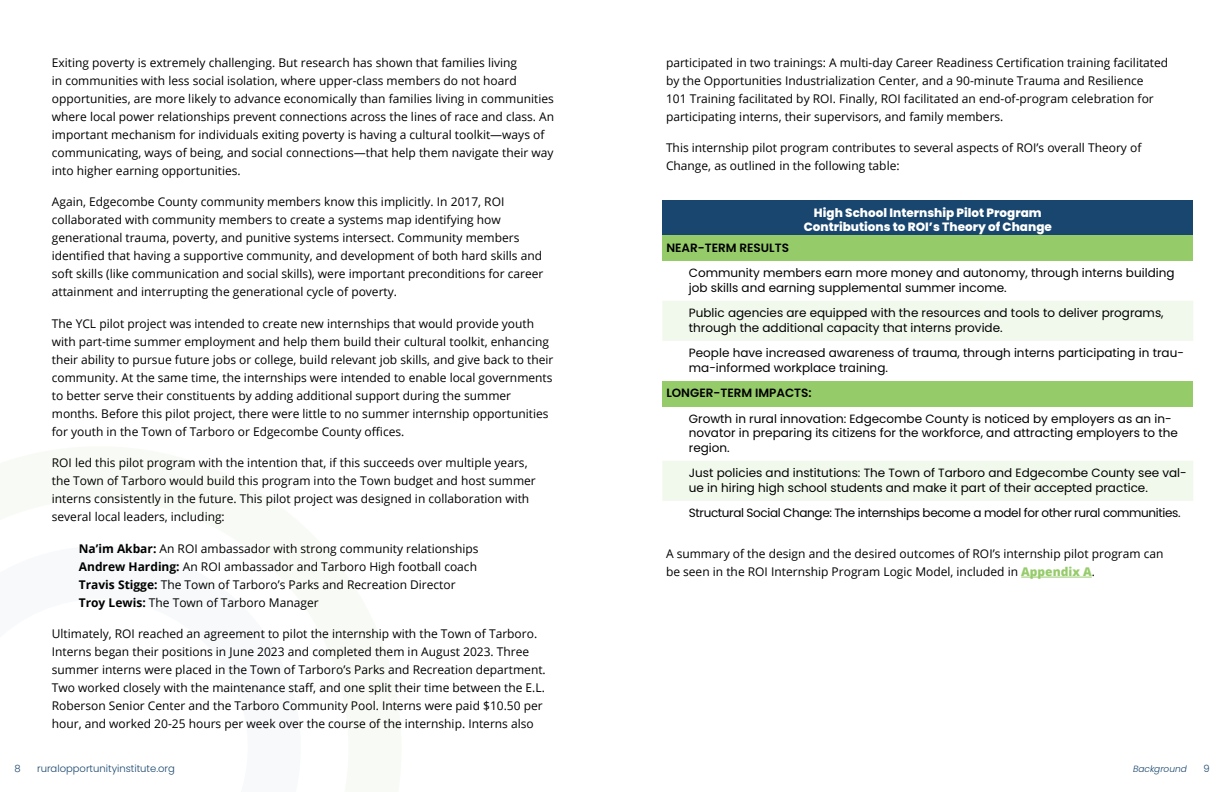
<style>
.page{position:relative;width:1224px;height:792px;background:#fff}
.page>*{position:absolute;margin:0;border:0;box-sizing:border-box;transform-origin:0 0}
.t1{font:12px/18px "Open Sans";color:#000}
.t2{font:12px/14.4px "Poppins";color:#000}
.t3{font:12px "Poppins";letter-spacing:-.03em;color:#000}
.t4{font:800 12px/14.4px "Poppins";color:#fff;text-align:center}
.t5{font:600 12px "Poppins";color:#000}
.t6{font:300 10px "Poppins";color:#19466e}
.t7{font:italic 300 9px "Poppins";color:#19466e}
.s1{font-weight:700}
.s2{font-weight:800;color:#96cb6a}
</style>
<div class="page">
<hr style="left:1021px;top:577px;width:71px;height:1px;background:#96cb6a">
<div style="left:662px;top:200px;width:531px;height:35px;background:#19466e"></div>
<div style="left:662px;top:235px;width:531px;height:26px;background:#96cb6a"></div>
<svg style="left:662px;top:301px;width:531px;height:200px"></svg>
<div style="left:662px;top:381px;width:531px;height:25px;background:#96cb6a"></div>
<p class="t1" style="left:52px;top:53px;width:504px">Exiting poverty is extremely challenging. But research has shown that families living<br>in communities with less social isolation, where upper-class members do not hoard opportunities, are more likely to advance economically than families living in communities where local power relationships prevent connections across the lines of race and class. An important mechanism for individuals exiting poverty is having a cultural toolkit—ways of communicating, ways of being, and social connections—that help them navigate their way into higher earning opportunities.</p>
<p class="t1" style="left:52px;top:193px;width:493px">Again, Edgecombe County community members know this implicitly. In 2017, ROI collaborated with community members to create a systems map identifying how generational trauma, poverty, and punitive systems intersect. Community members identified that having a supportive community, and development of both hard skills and soft skills (like communication and social skills), were important preconditions for career attainment and interrupting the generational cycle of poverty.</p>
<p class="t1" style="left:52px;top:314px;width:503px">The YCL pilot project was intended to create new internships that would provide youth with part-time summer employment and help them build their cultural toolkit, enhancing their ability to pursue future jobs or college, build relevant job skills, and give back to their community. At the same time, the internships were intended to enable local governments to better serve their constituents by adding additional support during the summer months. Before this pilot project, there were little to no summer internship opportunities for youth in the Town of Tarboro or Edgecombe County offices.</p>
<p class="t1" style="left:52px;top:454px;width:485px">ROI led this pilot program with the intention that, if this succeeds over multiple years, the Town of Tarboro would build this program into the Town budget and host summer interns consistently in the future. This pilot project was designed in collaboration with several local leaders, including:</p>
<p class="t1" style="left:79px;top:539px;width:401px"><span class="s1">Na’im Akbar:</span> An ROI ambassador with strong community relationships <span class="s1">Andrew Harding:</span> An ROI ambassador and Tarboro High football coach <span class="s1">Travis Stigge:</span> The Town of Tarboro’s Parks and Recreation Director <span class="s1">Troy Lewis:</span> The Town of Tarboro Manager</p>
<p class="t1" style="left:52px;top:625px;width:495px">Ultimately, ROI reached an agreement to pilot the internship with the Town of Tarboro.<br>Interns began their positions in June 2023 and completed them in August 2023. Three summer interns were placed in the Town of Tarboro’s Parks and Recreation department.<br>Two worked closely with the maintenance staff, and one split their time between the E.L.<br>Roberson Senior Center and the Tarboro Community Pool. Interns were paid $10.50 per hour, and worked 20-25 hours per week over the course of the internship. Interns also</p>
<p class="t6" style="left:14px;top:763px;width:8px">8</p>
<p class="t6" style="left:37px;top:763px;width:139px">ruralopportunityinstitute.org</p>
<p class="t1" style="left:666px;top:53px;width:504px">participated in two trainings: A multi-day Career Readiness Certification training facilitated by the Opportunities Industrialization Center, and a 90-minute Trauma and Resilience<br>101 Training facilitated by ROI. Finally, ROI facilitated an end-of-program celebration for participating interns, their supervisors, and family members.</p>
<p class="t1" style="left:666px;top:139px;width:477px">This internship pilot program contributes to several aspects of ROI’s overall Theory of<br>Change, as outlined in the following table:</p>
<p class="t4" style="left:804px;top:205px;width:250px">High School Internship Pilot Program<br>Contributions to ROI’s Theory of Change</p>
<p class="t5" style="left:666px;top:241px;width:124px">NEAR-TERM RESULTS</p>
<p class="t2" style="left:689px;top:266px;width:487px">Community members earn more money and autonomy, through interns building job skills and earning supplemental summer income.</p>
<p class="t2" style="left:689px;top:306px;width:476px">Public agencies are equipped with the resources and tools to deliver programs, through the additional capacity that interns provide.</p>
<p class="t2" style="left:689px;top:346px;width:497px">People have increased awareness of trauma, through interns participating in trau&shy;ma-informed workplace training.</p>
<p class="t5" style="left:666px;top:386px;width:147px">LONGER-TERM IMPACTS:</p>
<p class="t2" style="left:689px;top:412px;width:490px">Growth in rural innovation: Edgecombe County is noticed by employers as an in&shy;novator in preparing its citizens for the workforce, and attracting employers to the region.</p>
<p class="t2" style="left:689px;top:466px;width:499px">Just policies and institutions: The Town of Tarboro and Edgecombe County see val&shy;ue in hiring high school students and make it part of their accepted practice.</p>
<p class="t3" style="left:689px;top:506px;width:493px">Structural Social Change: The internships become a model for other rural communities.</p>
<p class="t1" style="left:666px;top:545px;width:499px">A summary of the design and the desired outcomes of ROI’s internship pilot program can be seen in the ROI Internship Program Logic Model, included in <span class="s2">Appendix A</span>.</p>
<p class="t7" style="left:1133px;top:764px;width:55px">Background</p>
<p class="t6" style="left:1203px;top:763px;width:8px">9</p>
</div>
